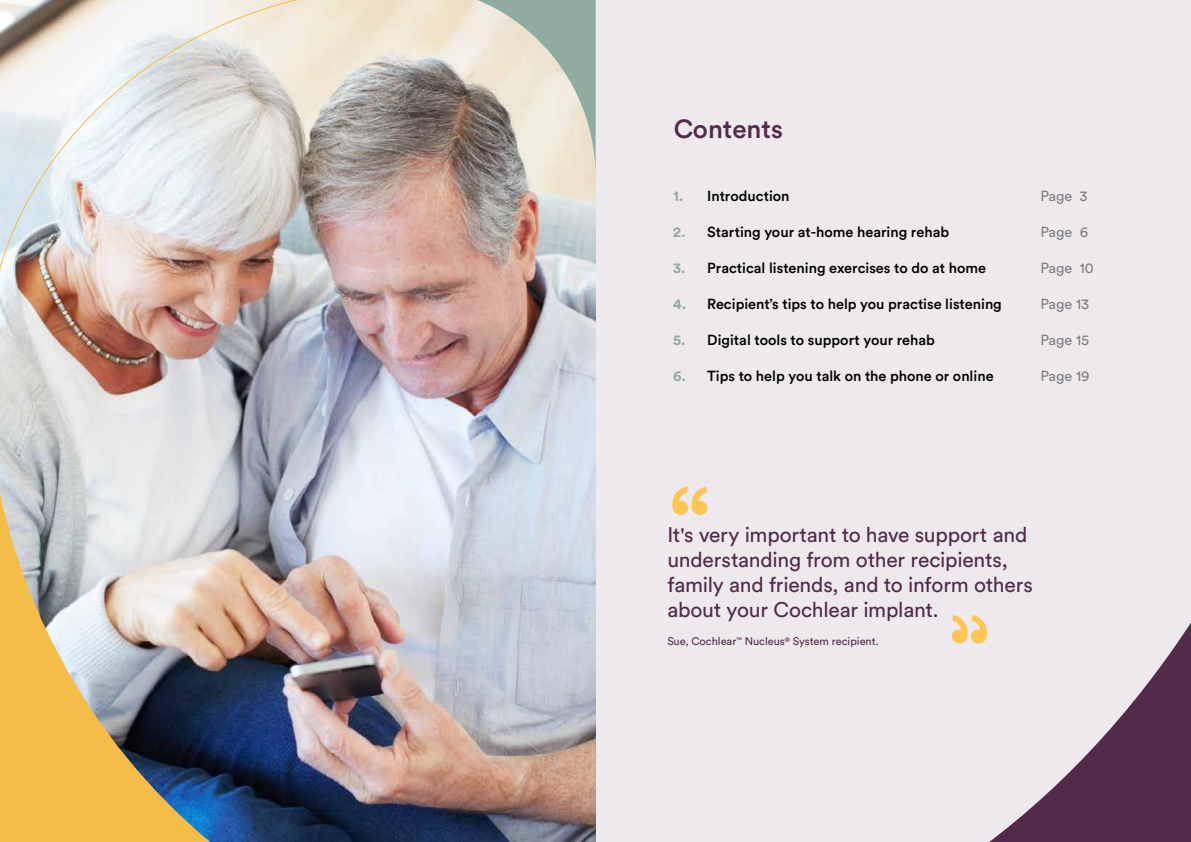
<style>
.page{position:relative;width:1191px;height:842px;background:#fff}
.page>*{position:absolute;margin:0;border:0;box-sizing:border-box;transform-origin:0 0}
.t1{font:500 104.1px "Circular XX";color:#fec553}
.t2{font:500 26px "Circular Std";color:#522b4a}
.t3{font:21px/25px "Circular Std";letter-spacing:-.01em;color:#522b4a}
.t4{font:500 14.5px "Circular Std";color:#000}
.t5{font:14.5px "Circular Std";color:#7f8083}
.t6{font:11px "Circular Std";color:#522b4a}
.s1{font-weight:700;color:#90aba0}
</style>
<div class="page">
<img style="left:407px;top:175px;width:188px;height:191px">
<div style="left:595px;top:0;width:596px;height:842px;background:#ede9ed"></div>
<img style="left:0;top:366px;width:595px;height:476px">
<svg style="left:407px;top:0;width:188px;height:175px;background:#bbb7aa"></svg>
<img style="left:0;top:0;width:407px;height:367px">
<svg style="left:951px;top:615px;width:36px;height:28px"></svg>
<h2 class="t2" style="left:673px;top:112px;width:111px">Contents</h2>
<p class="t4" style="left:673px;top:187px;width:118px"><span class="s1">1.</span> Introduction</p>
<p class="t5" style="left:1040px;top:187px;width:49px">Page 3</p>
<p class="t4" style="left:673px;top:223px;width:277px"><span class="s1">2.</span> Starting your at-home hearing rehab</p>
<p class="t5" style="left:1040px;top:223px;width:49px">Page 6</p>
<p class="t4" style="left:673px;top:259px;width:314px"><span class="s1">3.</span> Practical listening exercises to do at home</p>
<p class="t5" style="left:1040px;top:259px;width:55px">Page 10</p>
<p class="t4" style="left:673px;top:295px;width:330px"><span class="s1">4.</span> Recipient’s tips to help you practise listening</p>
<p class="t5" style="left:1040px;top:295px;width:50px">Page 13</p>
<p class="t4" style="left:673px;top:331px;width:263px"><span class="s1">5.</span> Digital tools to support your rehab</p>
<p class="t5" style="left:1040px;top:331px;width:50px">Page 15</p>
<p class="t4" style="left:673px;top:367px;width:322px"><span class="s1">6.</span> Tips to help you talk on the phone or online</p>
<p class="t5" style="left:1040px;top:367px;width:51px">Page 19</p>
<h1 class="t1" style="left:667px;top:454px;width:47px">“</h1>
<h3 class="t3" style="left:667px;top:522px;width:367px">It's very important to have support and understanding from other recipients, family and friends, and to inform others about your Cochlear implant.</h3>
<p class="t6" style="left:667px;top:635px;width:213px">Sue, Cochlear<sup>™</sup> Nucleus<sup>®</sup> System recipient.</p>
</div>
